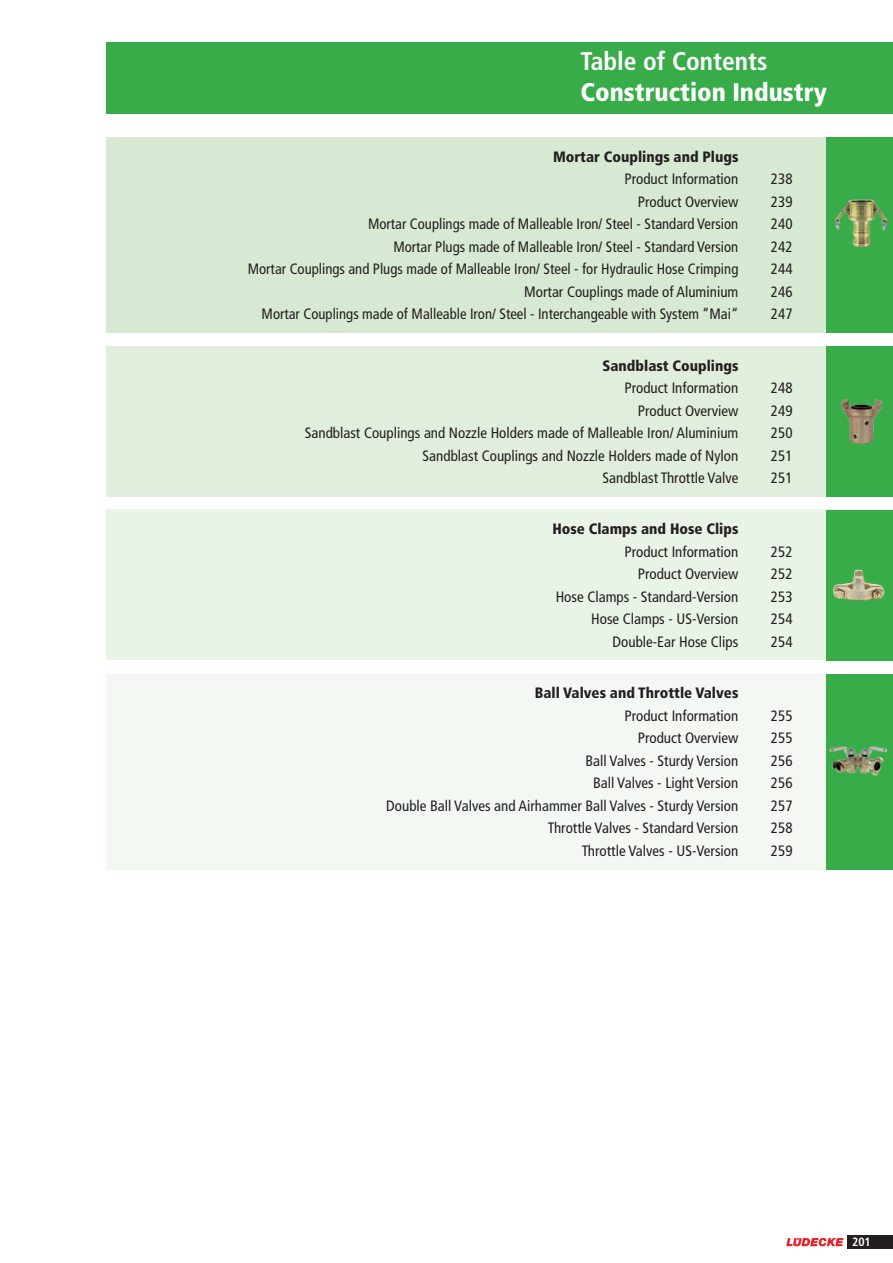
<style>
.page{position:relative;width:893px;height:1263px;background:#fff}
.page>*{position:absolute;margin:0;border:0;box-sizing:border-box;transform-origin:0 0}
.t1{font:900 condensed 25.5px "Frutiger";color:#fff}
.t2{font:700 condensed 25.5px "Frutiger";color:#fff}
.t3{font:condensed 15px "Frutiger";color:#231f20}
.t4{font:900 condensed 15px "Frutiger";color:#231f20}
.t5{font:700 condensed 12px "Frutiger";color:#fff}
</style>
<div class="page">
<div style="left:106px;top:137px;width:787px;height:196px;background:#d7e9d2"></div>
<div style="left:106px;top:346px;width:787px;height:150px;background:#e1eedd"></div>
<div style="left:106px;top:510px;width:787px;height:150px;background:#e9f3e7"></div>
<div style="left:106px;top:674px;width:787px;height:195px;background:#f3f9f2"></div>
<div style="left:827px;top:137px;width:66px;height:196px;background:#38ac49"></div>
<div style="left:827px;top:346px;width:66px;height:150px;background:#38ac49"></div>
<div style="left:827px;top:510px;width:66px;height:150px;background:#38ac49"></div>
<div style="left:827px;top:674px;width:66px;height:195px;background:#38ac49"></div>
<div style="left:106px;top:43px;width:787px;height:71px;background:#38ac49"></div>
<svg style="left:786px;top:1238px;width:58px;height:8px"></svg>
<div style="left:848px;top:1235px;width:45px;height:13px;background:#231f20"></div>
<img style="left:836px;top:199px;width:50px;height:48px">
<img style="left:829px;top:746px;width:58px;height:29px">
<img style="left:833px;top:570px;width:51px;height:30px">
<img style="left:840px;top:399px;width:43px;height:46px">
<p class="t2" style="left:580px;top:46px;width:189px">Table of Contents</p>
<p class="t1" style="left:580px;top:77px;width:248px">Construction Industry</p>
<p class="t4" style="left:553px;top:147px;width:187px">Mortar Couplings and Plugs</p>
<p class="t3" style="left:624px;top:170px;width:115px">Product Information</p>
<p class="t3" style="left:638px;top:193px;width:102px">Product Overview</p>
<p class="t3" style="left:368px;top:215px;width:372px">Mortar Couplings made of Malleable Iron/ Steel - Standard Version</p>
<p class="t3" style="left:393px;top:238px;width:347px">Mortar Plugs made of Malleable Iron/ Steel - Standard Version</p>
<p class="t3" style="left:248px;top:260px;width:492px">Mortar Couplings and Plugs made of Malleable Iron/ Steel - for Hydraulic Hose Crimping</p>
<p class="t3" style="left:524px;top:283px;width:216px">Mortar Couplings made of Aluminium</p>
<p class="t3" style="left:262px;top:305px;width:478px">Mortar Couplings made of Malleable Iron/ Steel - Interchangeable with System “Mai“</p>
<p class="t4" style="left:602px;top:356px;width:137px">Sandblast Couplings</p>
<p class="t3" style="left:624px;top:379px;width:115px">Product Information</p>
<p class="t3" style="left:638px;top:402px;width:102px">Product Overview</p>
<p class="t3" style="left:305px;top:424px;width:435px">Sandblast Couplings and Nozzle Holders made of Malleable Iron/ Aluminium</p>
<p class="t3" style="left:423px;top:447px;width:317px">Sandblast Couplings and Nozzle Holders made of Nylon</p>
<p class="t3" style="left:603px;top:469px;width:137px">Sandblast Throttle Valve</p>
<p class="t4" style="left:552px;top:520px;width:187px">Hose Clamps and Hose Clips</p>
<p class="t3" style="left:624px;top:543px;width:115px">Product Information</p>
<p class="t3" style="left:638px;top:565px;width:102px">Product Overview</p>
<p class="t3" style="left:556px;top:588px;width:184px">Hose Clamps - Standard-Version</p>
<p class="t3" style="left:591px;top:610px;width:149px">Hose Clamps - US-Version</p>
<p class="t3" style="left:613px;top:633px;width:127px">Double-Ear Hose Clips</p>
<p class="t4" style="left:535px;top:684px;width:205px">Ball Valves and Throttle Valves</p>
<p class="t3" style="left:624px;top:707px;width:115px">Product Information</p>
<p class="t3" style="left:638px;top:729px;width:102px">Product Overview</p>
<p class="t3" style="left:585px;top:752px;width:154px">Ball Valves - Sturdy Version</p>
<p class="t3" style="left:593px;top:774px;width:147px">Ball Valves - Light Version</p>
<p class="t3" style="left:386px;top:797px;width:354px">Double Ball Valves and Airhammer Ball Valves - Sturdy Version</p>
<p class="t3" style="left:548px;top:819px;width:192px">Throttle Valves - Standard Version</p>
<p class="t3" style="left:582px;top:842px;width:158px">Throttle Valves - US-Version</p>
<p class="t3" style="left:771px;top:170px;width:23px">238</p>
<p class="t3" style="left:771px;top:193px;width:23px">239</p>
<p class="t3" style="left:771px;top:215px;width:23px">240</p>
<p class="t3" style="left:771px;top:238px;width:23px">242</p>
<p class="t3" style="left:771px;top:260px;width:23px">244</p>
<p class="t3" style="left:771px;top:283px;width:23px">246</p>
<p class="t3" style="left:771px;top:305px;width:23px">247</p>
<p class="t3" style="left:771px;top:379px;width:23px">248</p>
<p class="t3" style="left:771px;top:402px;width:23px">249</p>
<p class="t3" style="left:771px;top:424px;width:23px">250</p>
<p class="t3" style="left:771px;top:447px;width:23px">251</p>
<p class="t3" style="left:771px;top:469px;width:23px">251</p>
<p class="t3" style="left:771px;top:543px;width:23px">252</p>
<p class="t3" style="left:771px;top:565px;width:23px">252</p>
<p class="t3" style="left:771px;top:588px;width:23px">253</p>
<p class="t3" style="left:771px;top:610px;width:23px">254</p>
<p class="t3" style="left:771px;top:633px;width:23px">254</p>
<p class="t3" style="left:771px;top:707px;width:23px">255</p>
<p class="t3" style="left:771px;top:729px;width:23px">255</p>
<p class="t3" style="left:771px;top:752px;width:23px">256</p>
<p class="t3" style="left:771px;top:774px;width:23px">256</p>
<p class="t3" style="left:771px;top:797px;width:23px">257</p>
<p class="t3" style="left:771px;top:819px;width:23px">258</p>
<p class="t3" style="left:771px;top:842px;width:23px">259</p>
<p class="t5" style="left:852px;top:1235px;width:20px">201</p>
</div>
